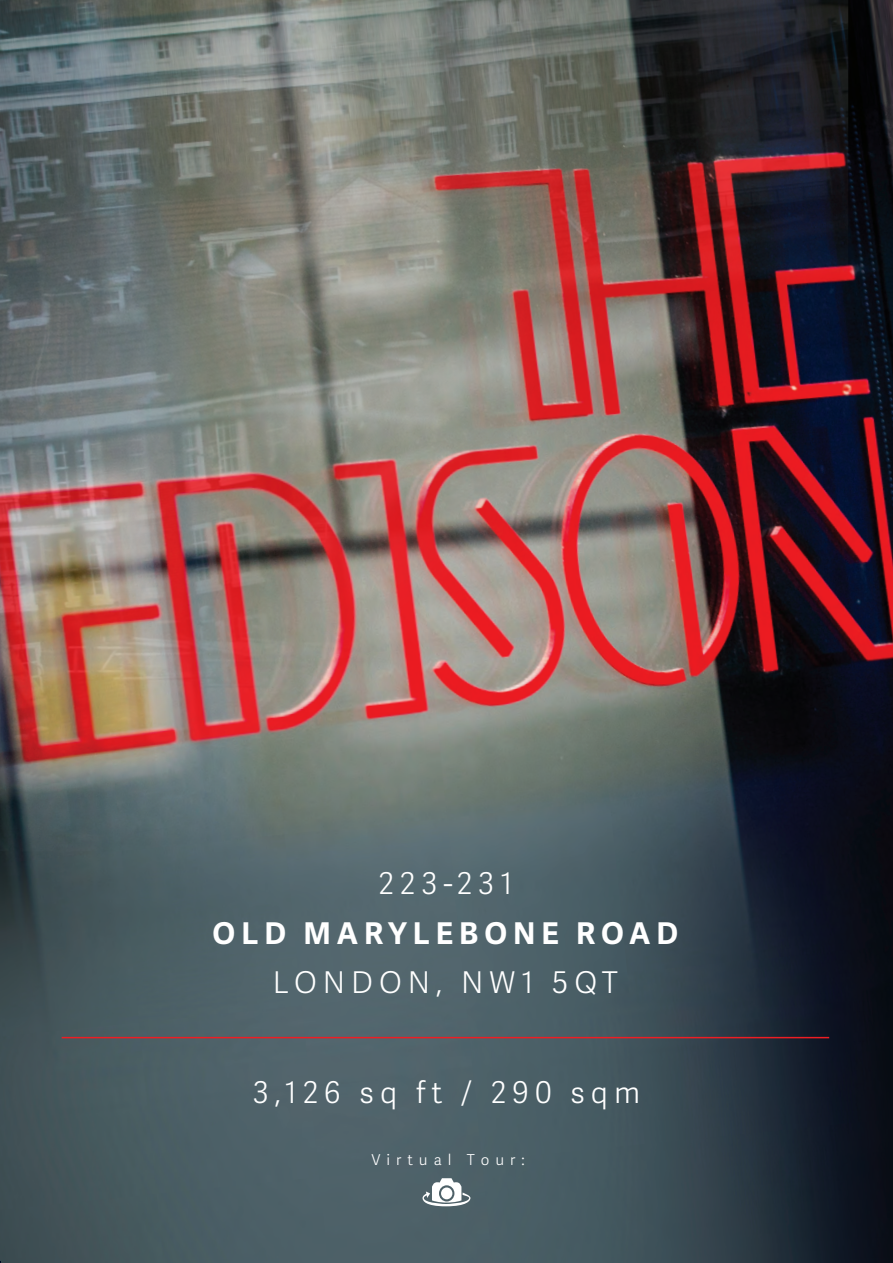
<style>
.page{position:relative;width:893px;height:1263px;background:#fff}
.page>*{position:absolute;margin:0;border:0;box-sizing:border-box;transform-origin:0 0}
.t1{font:300 30px "Adelle Sans";letter-spacing:.2em;color:#fff}
.t2{font:700 30px "Adelle Sans";letter-spacing:.2em;color:#fff}
.t3{font:300 15px "Adelle Sans";letter-spacing:.4em;color:#fff}
</style>
<div class="page">
<img style="left:0;top:0;width:893px;height:1263px">
<img style="left:0;top:0;width:848px;height:851px">
<hr style="left:62px;top:1037px;width:767px;height:1px;background:#ee1d23">
<svg style="left:423px;top:1178px;width:47px;height:28px"></svg>
<p class="t1" style="left:378px;top:862px;width:135px">223-231</p>
<p class="t2" style="left:213px;top:911px;width:467px">OLD MARYLEBONE ROAD</p>
<p class="t1" style="left:273px;top:961px;width:347px">LONDON, NW1 5QT</p>
<p class="t1" style="left:253px;top:1071px;width:389px">3,126 sq ft / 290 sqm</p>
<p class="t3" style="left:371px;top:1149px;width:155px">Virtual Tour:</p>
</div>
